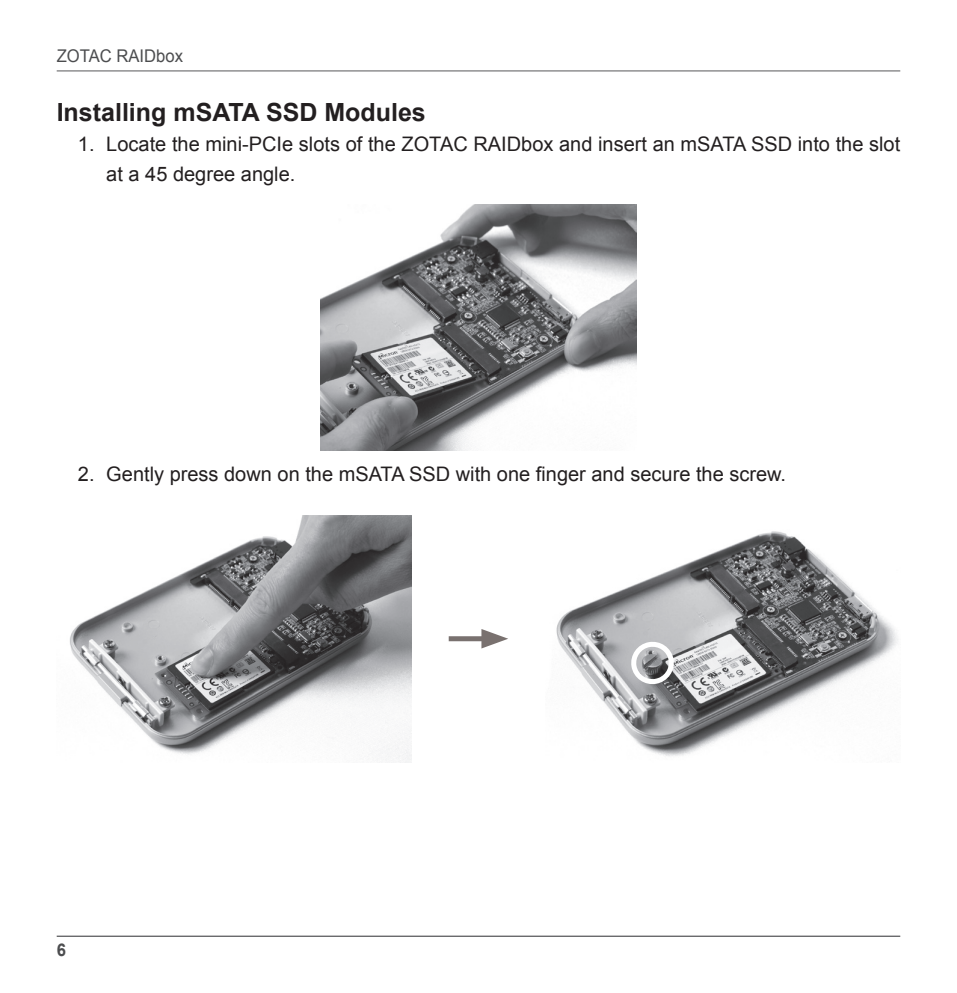
<style>
.page{position:relative;width:957px;height:993px;background:#fff}
.page>*{position:absolute;margin:0;border:0;box-sizing:border-box;transform-origin:0 0}
.t1{font:700 25px "Arial";color:#231f20}
.t2{font:20px/30px "Arial";color:#231f20}
.t3{font:17.5px "Arial";color:#4c4d4f;scale:.95 1}
.t4{font:700 17.5px "Arial";color:#4c4d4f;scale:.95 1}
</style>
<div class="page">
<hr style="left:57px;top:70px;width:843px;height:1px;background:#57585a">
<hr style="left:57px;top:935px;width:843px;height:1px;background:#57585a">
<img style="left:320px;top:204px;width:316px;height:247px">
<img style="left:70px;top:515px;width:341px;height:247px">
<img style="left:556px;top:531px;width:342px;height:225px">
<div style="left:449px;top:636px;width:42px;height:5px;background:#79716f"></div>
<svg style="left:481px;top:629px;width:27px;height:19px"></svg>
<svg style="left:632px;top:642px;width:45px;height:41px"></svg>
<p class="t3" style="left:57px;top:45px;width:134px">ZOTAC RAIDbox</p>
<p class="t1" style="left:57px;top:95px;width:371px">Installing mSATA SSD Modules</p>
<p class="t2" style="left:106px;top:129px;width:795px;text-indent:-28px">1. Locate the mini-PCIe slots of the ZOTAC RAIDbox and insert an mSATA SSD into the slot at a 45 degree angle.</p>
<p class="t2" style="left:78px;top:459px;width:709px">2. Gently press down on the mSATA SSD with one finger and secure the screw.</p>
<p class="t4" style="left:57px;top:938px;width:11px">6</p>
</div>
